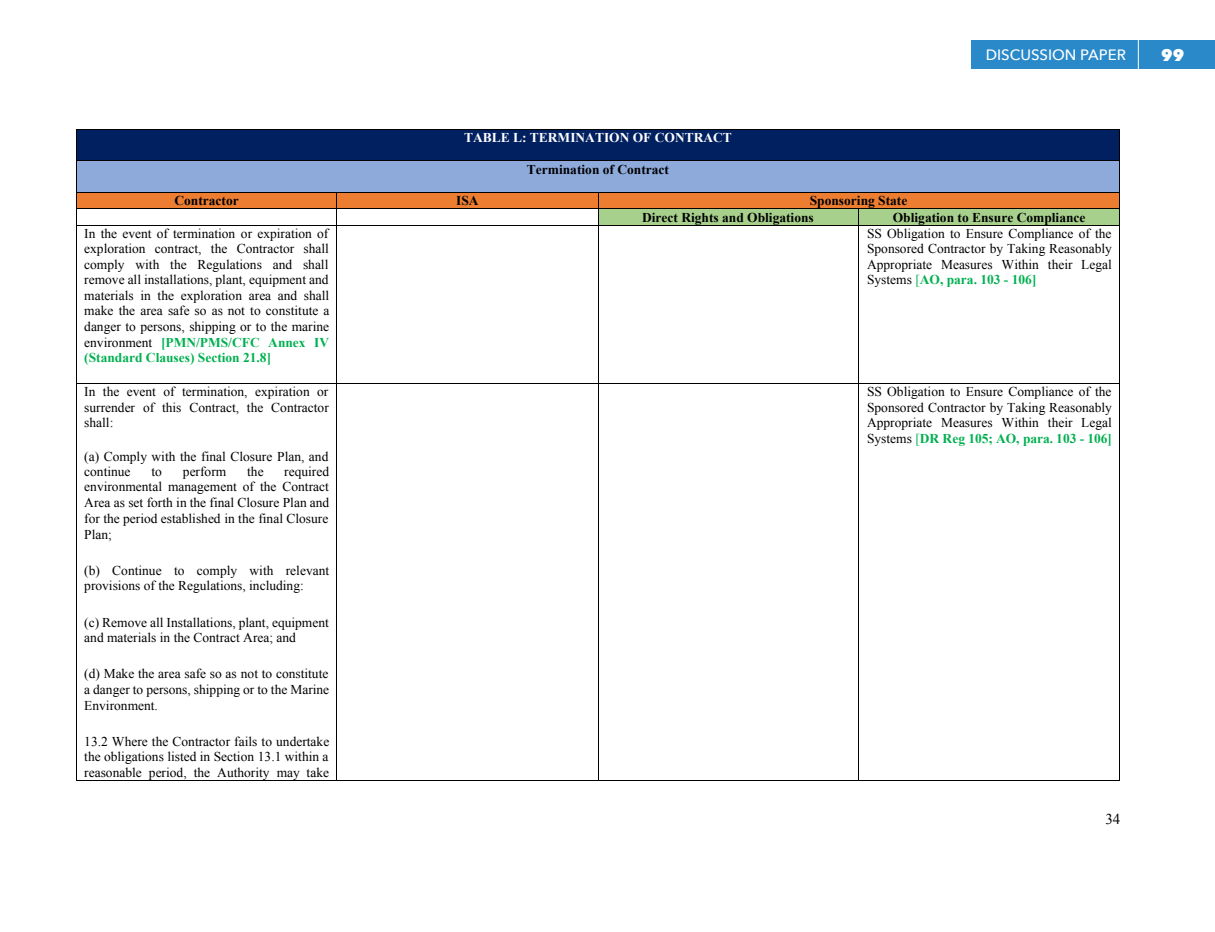
<style>
.page{position:relative;width:1215px;height:932px;background:#fff}
.page>*{position:absolute;margin:0;border:0;box-sizing:border-box;transform-origin:0 0}
.t1{font:800 16.5px "Avenir Next";color:#fff}
.t2{font:500 15px "Avenir Next";color:#fff}
.t3{font:15px "Times New Roman";color:#000}
.t4{font:13.5px/15.6px "Times New Roman";color:#000;text-align:justify}
.t5{font:700 13.5px/16px "Times New Roman";color:#000}
.t6{font:700 13.5px "Times New Roman";color:#fff}
.s1{font-weight:700;color:#00b050}
.s2{color:#00b050}
</style>
<div class="page">
<div style="left:972px;top:40px;width:243px;height:28px;background:#2989c9"></div>
<hr style="left:1138px;top:17px;width:1px;height:77px;background:#fff">
<div style="left:84px;top:129px;width:1028px;height:16px;background:#002060"></div>
<div style="left:84px;top:145px;width:1028px;height:15px;background:#002060"></div>
<hr style="left:76px;top:129px;width:1044px;height:1px;background:#000">
<hr style="left:76px;top:129px;width:1px;height:31px;background:#000">
<hr style="left:1120px;top:129px;width:1px;height:31px;background:#000">
<div style="left:84px;top:161px;width:1028px;height:16px;background:#8eaadb"></div>
<div style="left:84px;top:177px;width:1028px;height:15px;background:#8eaadb"></div>
<hr style="left:76px;top:160px;width:1044px;height:1px;background:#000">
<hr style="left:76px;top:161px;width:1px;height:31px;background:#000">
<hr style="left:1120px;top:161px;width:1px;height:31px;background:#000">
<div style="left:76px;top:193px;width:260px;height:15px;background:#ed7d31"></div>
<div style="left:337px;top:193px;width:261px;height:15px;background:#ed7d31"></div>
<div style="left:598px;top:193px;width:522px;height:15px;background:#ed7d31"></div>
<hr style="left:76px;top:192px;width:260px;height:1px;background:#000">
<hr style="left:337px;top:192px;width:261px;height:1px;background:#000">
<hr style="left:598px;top:192px;width:522px;height:1px;background:#000">
<div style="left:598px;top:209px;width:260px;height:16px;background:#a8d08d"></div>
<div style="left:859px;top:209px;width:261px;height:16px;background:#a8d08d"></div>
<hr style="left:76px;top:208px;width:260px;height:1px;background:#000">
<hr style="left:337px;top:208px;width:261px;height:1px;background:#000">
<hr style="left:598px;top:208px;width:260px;height:1px;background:#000">
<hr style="left:859px;top:208px;width:261px;height:1px;background:#000">
<svg style="left:76px;top:193px;width:1px;height:32px"></svg>
<hr style="left:76px;top:225px;width:260px;height:1px;background:#000">
<svg style="left:336px;top:192px;width:1px;height:33px"></svg>
<hr style="left:337px;top:225px;width:261px;height:1px;background:#000">
<svg style="left:598px;top:193px;width:1px;height:32px"></svg>
<hr style="left:598px;top:225px;width:260px;height:1px;background:#000">
<svg style="left:858px;top:208px;width:1px;height:17px"></svg>
<hr style="left:859px;top:225px;width:261px;height:1px;background:#000">
<hr style="left:76px;top:225px;width:1px;height:158px;background:#000">
<hr style="left:336px;top:225px;width:1px;height:158px;background:#000">
<hr style="left:598px;top:225px;width:1px;height:158px;background:#000">
<hr style="left:858px;top:225px;width:1px;height:158px;background:#000">
<hr style="left:1120px;top:225px;width:1px;height:158px;background:#000">
<hr style="left:76px;top:383px;width:260px;height:1px;background:#000">
<hr style="left:337px;top:383px;width:261px;height:1px;background:#000">
<hr style="left:598px;top:383px;width:260px;height:1px;background:#000">
<hr style="left:859px;top:383px;width:261px;height:1px;background:#000">
<hr style="left:76px;top:383px;width:1px;height:397px;background:#000">
<hr style="left:76px;top:780px;width:260px;height:1px;background:#000">
<hr style="left:336px;top:383px;width:1px;height:397px;background:#000">
<hr style="left:337px;top:780px;width:261px;height:1px;background:#000">
<hr style="left:598px;top:383px;width:1px;height:397px;background:#000">
<hr style="left:598px;top:780px;width:260px;height:1px;background:#000">
<hr style="left:858px;top:383px;width:1px;height:397px;background:#000">
<hr style="left:859px;top:780px;width:261px;height:1px;background:#000">
<hr style="left:1120px;top:383px;width:1px;height:397px;background:#000">
<p class="t6" style="left:464px;top:128px;width:269px">TABLE L: TERMINATION OF CONTRACT</p>
<p class="t5" style="left:527px;top:161px;width:144px">Termination of Contract</p>
<p class="t2" style="left:986px;top:42px;width:142px">DISCUSSION PAPER</p>
<p class="t1" style="left:1161px;top:45px;width:25px">99</p>
<p class="t5" style="left:174px;top:192px;width:66px">Contractor</p>
<p class="t5" style="left:456px;top:192px;width:24px">ISA</p>
<p class="t5" style="left:642px;top:192px;width:267px;text-indent:168px">Sponsoring State<br>Direct Rights and Obligations</p>
<p class="t5" style="left:893px;top:209px;width:194px">Obligation to Ensure Compliance</p>
<p class="t4" style="left:84px;top:225px;width:247px">In the event of termination or expiration of exploration contract, the Contractor shall comply with the Regulations and shall remove all installations, plant, equipment and materials in the exploration area and shall make the area safe so as not to constitute a danger to persons, shipping or to the marine environment <span class="s1">[PMN/PMS/CFC Annex IV (Standard Clauses) Section 21.8]</span></p>
<p class="t4" style="left:867px;top:225px;width:246px">SS Obligation to Ensure Compliance of the Sponsored Contractor by Taking Reasonably Appropriate Measures Within their Legal Systems <span class="s2">[</span><span class="s1">AO, para. 103 - 106]</span></p>
<p class="t4" style="left:84px;top:383px;width:246px">In the event of termination, expiration or surrender of this Contract, the Contractor shall:</p>
<p class="t4" style="left:84px;top:448px;width:246px">(a) Comply with the final Closure Plan, and continue</p>
<p class="t4" style="left:867px;top:383px;width:247px">SS Obligation to Ensure Compliance of the Sponsored Contractor by Taking Reasonably Appropriate Measures Within their Legal Systems <span class="s2">[</span><span class="s1">DR Reg 105; AO, para. 103 - 106]</span></p>
<p class="t4" style="left:84px;top:463px;width:246px;text-indent:200px">required environmental management of the Contract Area as set forth in the final Closure Plan and for the period established in the final Closure Plan;</p>
<p class="t4" style="left:84px;top:562px;width:247px">(b) Continue to comply with relevant provisions of the Regulations, including:</p>
<p class="t4" style="left:84px;top:614px;width:246px">(c) Remove all Installations, plant, equipment and materials in the Contract Area; and</p>
<p class="t4" style="left:84px;top:665px;width:247px">(d) Make the area safe so as not to constitute a danger to persons, shipping or to the Marine Environment.</p>
<p class="t4" style="left:84px;top:733px;width:247px">13.2 Where the Contractor fails to undertake the obligations listed in Section 13.1 within a reasonable period, the Authority may take</p>
<p class="t4" style="left:152px;top:463px;width:12px">to</p>
<p class="t4" style="left:183px;top:463px;width:45px">perform</p>
<p class="t4" style="left:247px;top:463px;width:18px">the</p>
<p class="t3" style="left:1105px;top:808px;width:16px">34</p>
</div>
